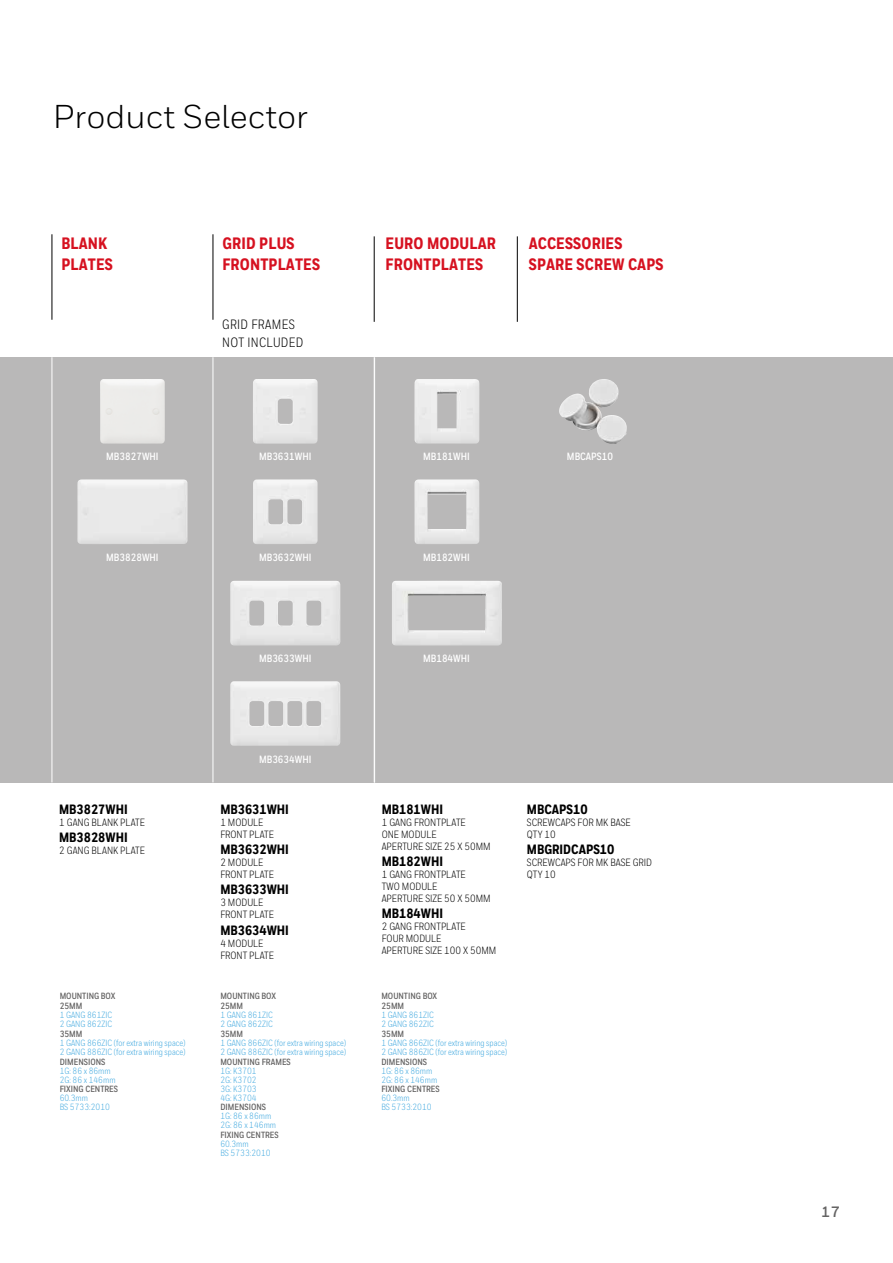
<style>
.page{position:relative;width:893px;height:1263px;background:#fff}
.page>*{position:absolute;margin:0;border:0;box-sizing:border-box;transform-origin:0 0}
.t1{font:33px "Honeywell Sans";color:#000}
.t2{font:800 16.5px/21px "Honeywell Cond";letter-spacing:.01em;color:#d61120}
.t3{font:700 15px "Honeywell Sans";color:#646363}
.t4{font:800 13.5px "Honeywell Cond";color:#000}
.t5{font:13.5px/18px "Honeywell Cond";letter-spacing:.025em;color:#000}
.t6{font:10.5px/12px "Honeywell Cond";color:#000}
.t7{font:700 10.5px "Honeywell Cond";color:#fff}
.t8{font:9px/9px "Honeywell Cond";color:#45aae0}
.t9{font:700 9px/9.8px "Honeywell Cond";color:#646363}
</style>
<div class="page">
<div style="left:0;top:357px;width:893px;height:425px;background:#b9b8b8"></div>
<hr style="left:52px;top:234px;width:1px;height:86px;background:#000">
<hr style="left:213px;top:234px;width:1px;height:86px;background:#000">
<hr style="left:374px;top:236px;width:1px;height:86px;background:#000">
<hr style="left:517px;top:236px;width:1px;height:86px;background:#000">
<hr style="left:52px;top:357px;width:1px;height:425px;background:#fff">
<hr style="left:213px;top:357px;width:1px;height:425px;background:#fff">
<img style="left:253px;top:379px;width:65px;height:65px">
<img style="left:100px;top:379px;width:65px;height:65px">
<img style="left:253px;top:479px;width:65px;height:65px">
<img style="left:230px;top:581px;width:110px;height:64px">
<img style="left:230px;top:681px;width:110px;height:65px">
<img style="left:77px;top:479px;width:111px;height:65px">
<img style="left:559px;top:379px;width:44px;height:55px">
<img style="left:414px;top:379px;width:65px;height:65px">
<img style="left:415px;top:479px;width:64px;height:65px">
<img style="left:392px;top:581px;width:110px;height:64px">
<hr style="left:374px;top:357px;width:1px;height:426px;background:#fff">
<h1 class="t1" style="left:53px;top:97px;width:257px">Product Selector</h1>
<h2 class="t2" style="left:61px;top:233px;width:53px">BLANK<br>PLATES</h2>
<h2 class="t2" style="left:222px;top:233px;width:99px">GRID PLUS<br>FRONTPLATES</h2>
<h2 class="t2" style="left:386px;top:233px;width:112px">EURO MODULAR<br>FRONTPLATES</h2>
<h2 class="t2" style="left:529px;top:233px;width:136px">ACCESSORIES<br>SPARE SCREW CAPS</h2>
<h3 class="t5" style="left:222px;top:316px;width:83px">GRID FRAMES<br>NOT INCLUDED</h3>
<p class="t7" style="left:106px;top:450px;width:54px">MB3827WHI</p>
<p class="t7" style="left:259px;top:450px;width:54px">MB3631WHI</p>
<p class="t7" style="left:423px;top:450px;width:48px">MB181WHI</p>
<p class="t7" style="left:567px;top:450px;width:48px">MBCAPS10</p>
<p class="t7" style="left:106px;top:551px;width:54px">MB3828WHI</p>
<p class="t7" style="left:259px;top:551px;width:54px">MB3632WHI</p>
<p class="t7" style="left:423px;top:551px;width:48px">MB182WHI</p>
<p class="t7" style="left:259px;top:652px;width:54px">MB3633WHI</p>
<p class="t7" style="left:423px;top:652px;width:48px">MB184WHI</p>
<p class="t7" style="left:259px;top:753px;width:54px">MB3634WHI</p>
<h3 class="t4" style="left:59px;top:801px;width:70px">MB3827WHI</h3>
<p class="t6" style="left:59px;top:816px;width:87px">1 GANG BLANK PLATE</p>
<h3 class="t4" style="left:59px;top:829px;width:70px">MB3828WHI</h3>
<p class="t6" style="left:59px;top:844px;width:87px">2 GANG BLANK PLATE</p>
<h3 class="t4" style="left:220px;top:801px;width:70px">MB3631WHI</h3>
<p class="t6" style="left:220px;top:816px;width:55px">1 MODULE<br>FRONT PLATE</p>
<h3 class="t4" style="left:220px;top:841px;width:70px">MB3632WHI</h3>
<p class="t6" style="left:220px;top:856px;width:55px">2 MODULE<br>FRONT PLATE</p>
<h3 class="t4" style="left:220px;top:881px;width:70px">MB3633WHI</h3>
<p class="t6" style="left:220px;top:897px;width:55px">3 MODULE<br>FRONT PLATE</p>
<h3 class="t4" style="left:220px;top:922px;width:70px">MB3634WHI</h3>
<p class="t6" style="left:220px;top:937px;width:55px">4 MODULE<br>FRONT PLATE</p>
<h3 class="t4" style="left:382px;top:801px;width:63px">MB181WHI</h3>
<p class="t6" style="left:382px;top:816px;width:110px">1 GANG FRONTPLATE<br>ONE MODULE<br>APERTURE SIZE 25 X 50MM</p>
<h3 class="t4" style="left:382px;top:853px;width:63px">MB182WHI</h3>
<p class="t6" style="left:382px;top:868px;width:110px">1 GANG FRONTPLATE<br>TWO MODULE<br>APERTURE SIZE 50 X 50MM</p>
<h3 class="t4" style="left:382px;top:905px;width:63px">MB184WHI</h3>
<p class="t6" style="left:382px;top:921px;width:116px">2 GANG FRONTPLATE<br>FOUR MODULE<br>APERTURE SIZE 100 X 50MM</p>
<h3 class="t4" style="left:527px;top:801px;width:62px">MBCAPS10</h3>
<p class="t6" style="left:527px;top:816px;width:105px">SCREWCAPS FOR MK BASE<br>QTY 10</p>
<h3 class="t4" style="left:527px;top:841px;width:89px">MBGRIDCAPS10</h3>
<p class="t6" style="left:527px;top:856px;width:127px">SCREWCAPS FOR MK BASE GRID<br>QTY 10</p>
<p class="t9" style="left:60px;top:992px;width:57px">MOUNTING BOX<br>25MM</p>
<p class="t8" style="left:60px;top:1010px;width:54px">1 GANG 861ZIC<br>2 GANG 862ZIC</p>
<p class="t9" style="left:60px;top:1029px;width:24px">35MM</p>
<p class="t8" style="left:60px;top:1038px;width:127px">1 GANG 866ZIC (for extra wiring space)<br>2 GANG 886ZIC (for extra wiring space)</p>
<p class="t9" style="left:60px;top:1057px;width:47px">DIMENSIONS</p>
<p class="t8" style="left:60px;top:1066px;width:57px">1G: 86 x 86mm<br>2G: 86 x 146mm</p>
<p class="t9" style="left:60px;top:1084px;width:60px">FIXING CENTRES</p>
<p class="t8" style="left:60px;top:1094px;width:52px">60.3mm<br>BS 5733:2010</p>
<p class="t9" style="left:220px;top:991px;width:57px">MOUNTING BOX<br>25MM</p>
<p class="t8" style="left:220px;top:1010px;width:54px">1 GANG 861ZIC<br>2 GANG 862ZIC</p>
<p class="t9" style="left:220px;top:1029px;width:24px">35MM</p>
<p class="t8" style="left:220px;top:1038px;width:127px">1 GANG 866ZIC (for extra wiring space)<br>2 GANG 886ZIC (for extra wiring space)</p>
<p class="t9" style="left:220px;top:1057px;width:72px">MOUNTING FRAMES</p>
<p class="t8" style="left:220px;top:1066px;width:38px;text-align:justify">1G: K3701<br>2G: K3702<br>3G: K3703<br>4G: K3704</p>
<p class="t9" style="left:220px;top:1102px;width:47px">DIMENSIONS</p>
<p class="t8" style="left:220px;top:1112px;width:57px">1G: 86 x 86mm<br>2G: 86 x 146mm</p>
<p class="t9" style="left:220px;top:1130px;width:60px">FIXING CENTRES</p>
<p class="t8" style="left:220px;top:1139px;width:52px">60.3mm<br>BS 5733:2010</p>
<p class="t9" style="left:381px;top:991px;width:57px">MOUNTING BOX<br>25MM</p>
<p class="t8" style="left:381px;top:1010px;width:54px">1 GANG 861ZIC<br>2 GANG 862ZIC</p>
<p class="t9" style="left:381px;top:1029px;width:24px">35MM</p>
<p class="t8" style="left:381px;top:1038px;width:127px">1 GANG 866ZIC (for extra wiring space)<br>2 GANG 886ZIC (for extra wiring space)</p>
<p class="t9" style="left:381px;top:1057px;width:47px">DIMENSIONS</p>
<p class="t8" style="left:381px;top:1066px;width:57px">1G: 86 x 86mm<br>2G: 86 x 146mm</p>
<p class="t9" style="left:381px;top:1084px;width:60px">FIXING CENTRES</p>
<p class="t8" style="left:381px;top:1094px;width:52px">60.3mm<br>BS 5733:2010</p>
<h3 class="t3" style="left:821px;top:1203px;width:20px">17</h3>
</div>
